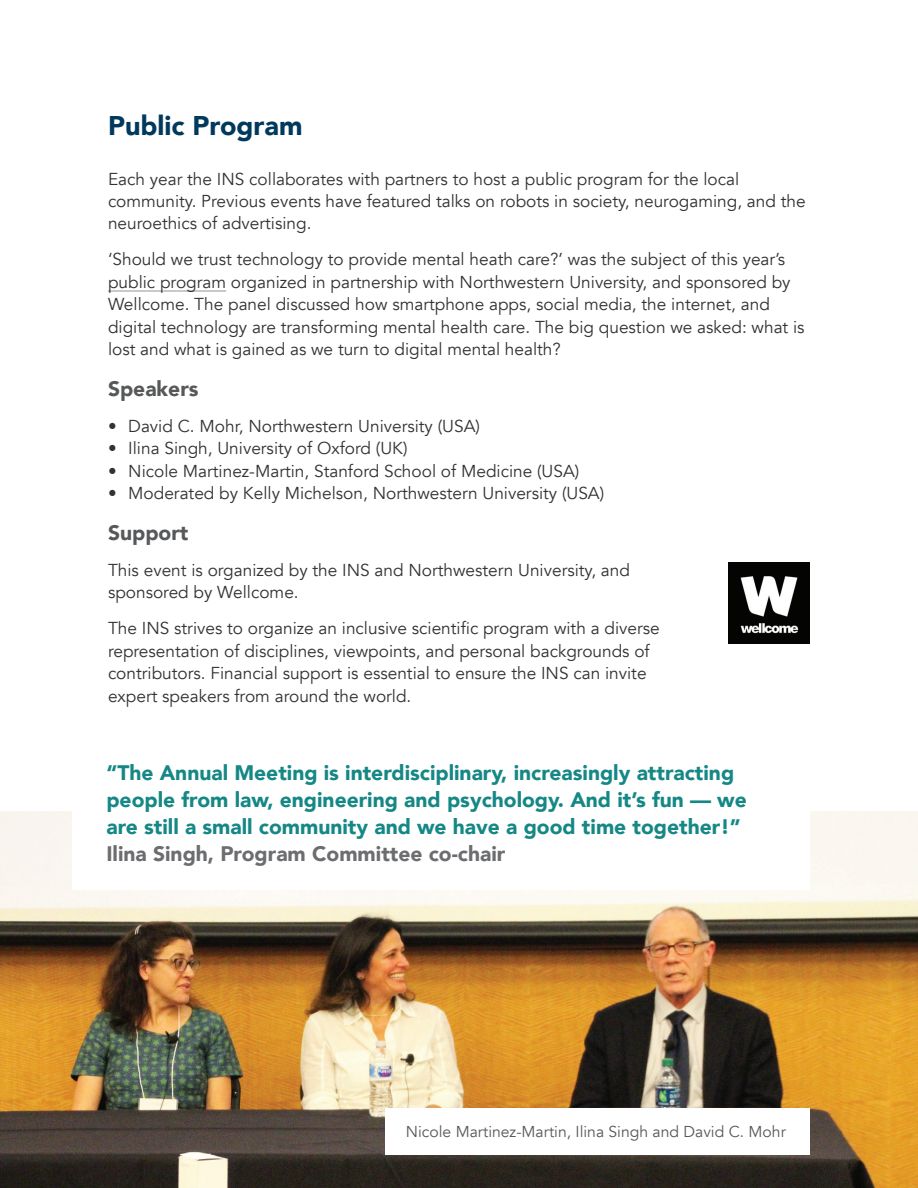
<style>
.page{position:relative;width:918px;height:1188px;background:#fff}
.page>*{position:absolute;margin:0;border:0;box-sizing:border-box;transform-origin:0 0}
.t1{font:900 27px "Avenir";color:#00395c}
.t2{font:900 21px/27px "Avenir";color:#158886}
.t3{font:900 21px "Avenir";color:#6c6d70}
.t4{font:900 21px "Avenir";color:#57585a}
.t5{font:17.25px/22.5px "Avenir";color:#333233}
.t6{font:15.75px "Avenir";color:#57585a}
</style>
<div class="page">
<hr style="left:108px;top:291px;width:118px;height:1px;background:#939598">
<img style="left:0;top:811px;width:918px;height:377px">
<div style="left:73px;top:732px;width:737px;height:158px;background:#fff"></div>
<div style="left:386px;top:1108px;width:424px;height:47px;background:#fff"></div>
<img style="left:729px;top:563px;width:81px;height:81px">
<h1 class="t1" style="left:108px;top:102px;width:196px">Public Program</h1>
<p class="t5" style="left:108px;top:168px;width:699px">Each year the INS collaborates with partners to host a public program for the local community. Previous events have featured talks on robots in society, neurogaming, and the neuroethics of advertising.</p>
<p class="t5" style="left:108px;top:249px;width:698px">‘Should we trust technology to provide mental heath care?’ was the subject of this year’s public program organized in partnership with Northwestern University, and sponsored by Wellcome. The panel discussed how smartphone apps, social media, the internet, and digital technology are transforming mental health care. The big question we asked: what is lost and what is gained as we turn to digital mental health?</p>
<p class="t4" style="left:108px;top:371px;width:92px">Speakers</p>
<p class="t5" style="left:108px;top:415px;width:373px">• David C. Mohr, Northwestern University (USA)</p>
<p class="t5" style="left:108px;top:438px;width:301px">• Ilina Singh, University of Oxford (UK)</p>
<p class="t5" style="left:108px;top:460px;width:473px">• Nicole Martinez-Martin, Stanford School of Medicine (USA)</p>
<p class="t5" style="left:108px;top:483px;width:498px">• Moderated by Kelly Michelson, Northwestern University (USA)</p>
<p class="t4" style="left:108px;top:515px;width:82px">Support</p>
<p class="t5" style="left:108px;top:559px;width:524px">This event is organized by the INS and Northwestern University, and sponsored by Wellcome.</p>
<p class="t5" style="left:108px;top:618px;width:553px">The INS strives to organize an inclusive scientific program with a diverse representation of disciplines, viewpoints, and personal backgrounds of contributors. Financial support is essential to ensure the INS can invite expert speakers from around the world.</p>
<p class="t2" style="left:106px;top:759px;width:642px">“The Annual Meeting is interdisciplinary, increasingly attracting people from law, engineering and psychology. And it’s fun — we are still a small community and we have a good time together!”</p>
<p class="t3" style="left:106px;top:836px;width:400px">Ilina Singh, Program Committee co-chair</p>
<p class="t6" style="left:406px;top:1122px;width:382px">Nicole Martinez-Martin, Ilina Singh and David C. Mohr</p>
</div>
